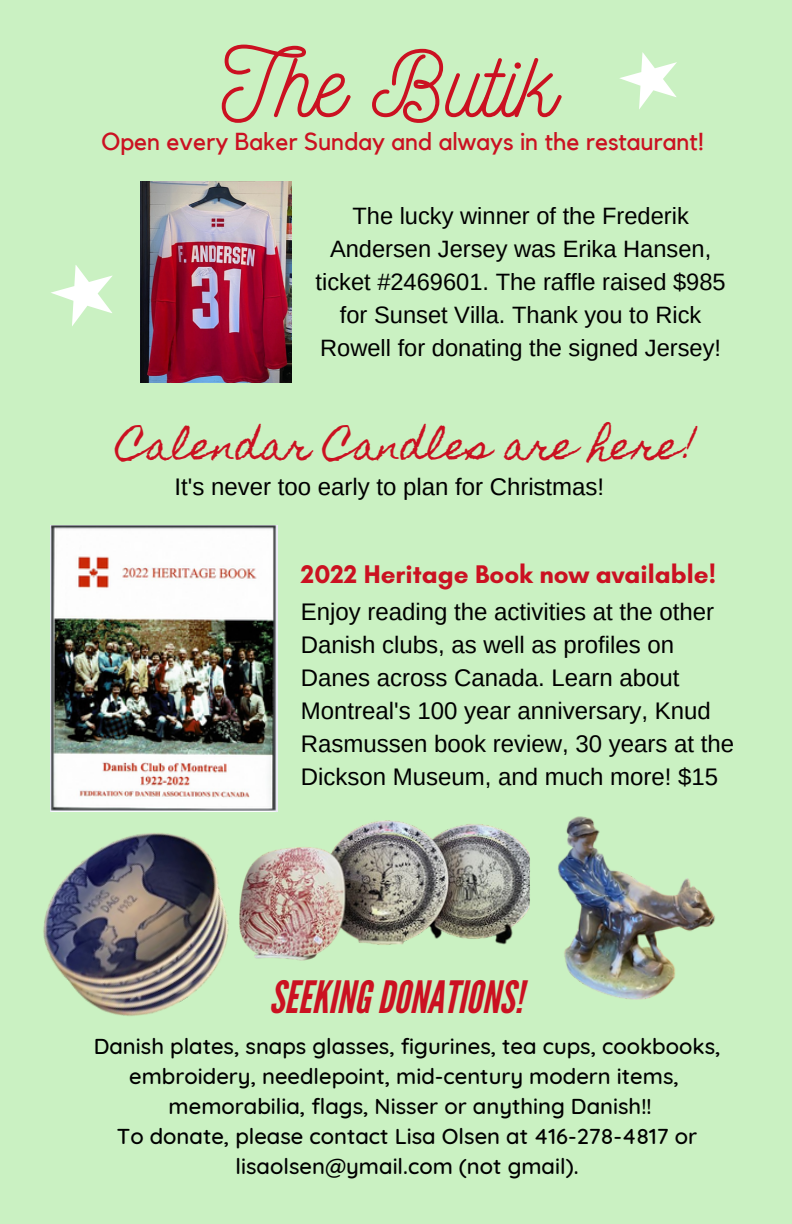
<style>
.page{position:relative;width:792px;height:1224px;background:#caf1c2}
.page>*{position:absolute;margin:0;border:0;box-sizing:border-box;transform-origin:0 0}
.t1{font:92.4px "Nickainley";color:#cb1121}
.t2{font:italic 44.4px "League Gothic";color:#cb1121}
.t3{font:38px "Homemade Apple";color:#cb1121}
.t4{font:700 26px "Glacial Indifference";color:#cb1121}
.t5{font:24.4px "Kollektif";color:#cb1121}
.t6{font:24px/33px "Arimo";color:#000}
.t7{font:23.6px/33px "Arimo";color:#000;text-align:center}
.t8{font:500 22px/30px "Quicksand";color:#000;text-align:center}
</style>
<div class="page">
<img style="left:43px;top:770px;width:235px;height:246px">
<img style="left:240px;top:801px;width:290px;height:162px">
<img style="left:558px;top:816px;width:157px;height:184px">
<svg style="left:51px;top:265px;width:62px;height:61px"></svg>
<svg style="left:619px;top:52px;width:58px;height:57px"></svg>
<img style="left:140px;top:182px;width:152px;height:201px">
<img style="left:51px;top:525px;width:226px;height:287px">
<h1 class="t1" style="left:222px;top:25px;width:336px">The Butik</h1>
<p class="t5" style="left:102px;top:130px;width:604px">Open every Baker Sunday and always in the restaurant!</p>
<p class="t7" style="left:316px;top:199px;width:412px">The lucky winner of the Frederik Andersen Jersey was Erika Hansen, ticket #2469601. The raffle raised $985 for Sunset Villa. Thank you to Rick Rowell for donating the signed Jersey!</p>
<h3 class="t3" style="left:117px;top:423px;width:581px">Calendar Candles are here!</h3>
<p class="t6" style="left:175px;top:470px;width:431px">It's never too early to plan for Christmas!</p>
<p class="t4" style="left:301px;top:559px;width:417px">2022 Heritage Book now available!</p>
<p class="t6" style="left:301px;top:595px;width:435px">Enjoy reading the activities at the other Danish clubs, as well as profiles on Danes across Canada. Learn about Montreal's 100 year anniversary, Knud Rasmussen book review, 30 years at the Dickson Museum, and much more! $15</p>
<h2 class="t2" style="left:269px;top:971px;width:255px">SEEKINGDONATIONS!</h2>
<p class="t8" style="left:94px;top:1031px;width:628px">Danish plates, snaps glasses, figurines, tea cups, cookbooks, embroidery, needlepoint, mid-century modern items, memorabilia, flags, Nisser or anything Danish!!<br>To donate, please contact Lisa Olsen at 416-278-4817 or lisaolsen@ymail.com (not gmail).</p>
</div>
